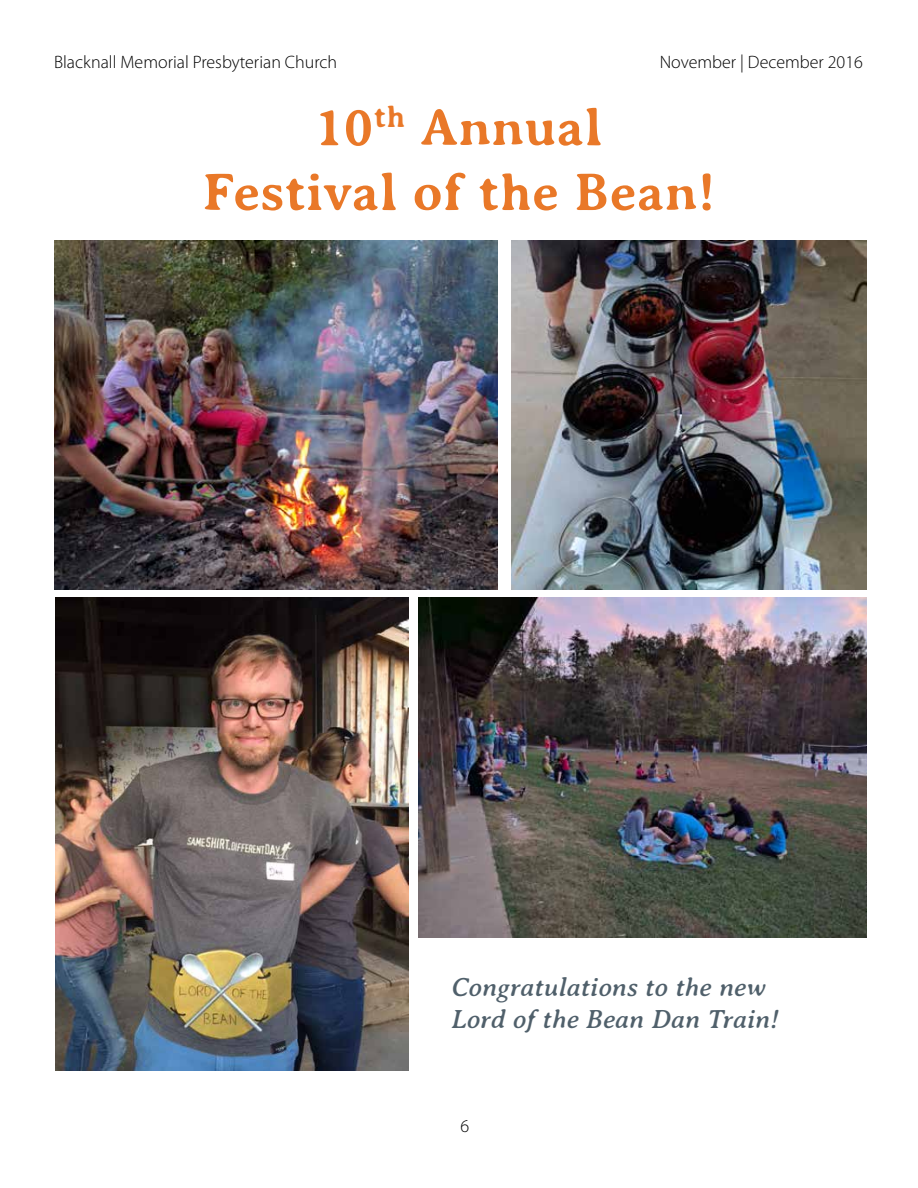
<style>
.page{position:relative;width:918px;height:1188px;background:#fff}
.page>*{position:absolute;margin:0;border:0;box-sizing:border-box;transform-origin:0 0}
.t1{font:700 54px/64.8px "Averia Serif";color:#e97828;text-align:center}
.t2{font:italic 27px/32.4px "Averia Serif";color:#50606b}
.t3{font:300 18px "Myriad Pro";color:#000}
</style>
<div class="page">
<img style="left:511px;top:241px;width:356px;height:348px">
<img style="left:418px;top:597px;width:448px;height:341px">
<img style="left:54px;top:241px;width:443px;height:348px">
<img style="left:55px;top:597px;width:354px;height:473px">
<p class="t3" style="left:54px;top:52px;width:285px">Blacknall Memorial Presbyterian Church</p>
<p class="t3" style="left:660px;top:52px;width:205px">November | December 2016</p>
<h1 class="t1" style="left:202px;top:95px;width:515px">10<sup>th</sup> Annual<br>Festival of the Bean!</h1>
<h2 class="t2" style="left:451px;top:971px;width:329px">Congratulations to the new<br>Lord of the Bean Dan Train!</h2>
<p class="t3" style="left:460px;top:1116px;width:10px">6</p>
</div>
